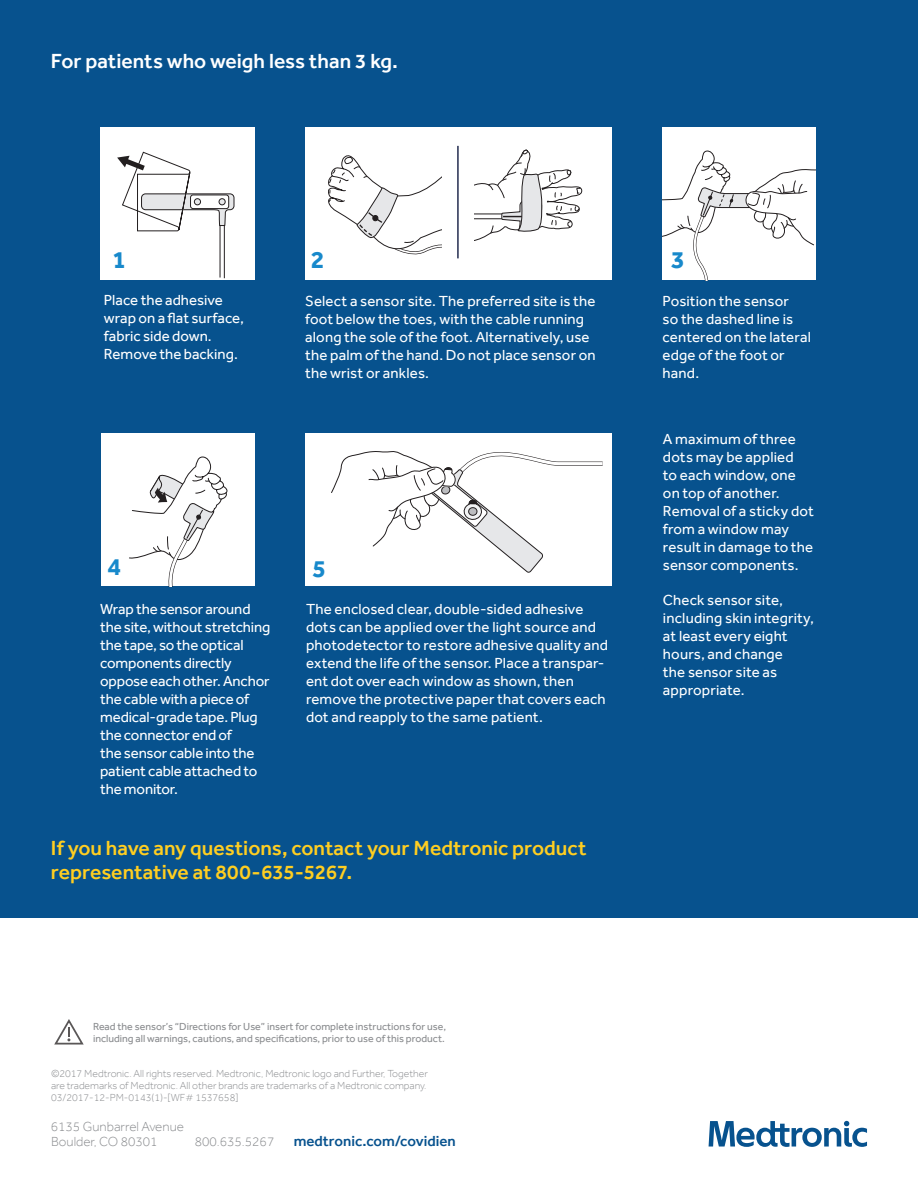
<style>
.page{position:relative;width:918px;height:1188px;background:#fff}
.page>*{position:absolute;margin:0;border:0;box-sizing:border-box;transform-origin:0 0}
.US-T3_Header-Title{font:700 25.05px "Effra";color:#1889cb}
.Body_copy{font:500 21px/24px "Effra";color:#ffce21}
.Body_copy-2{font:500 21px "Effra";color:#fff}
.Body_copy-3{font:15px/18px "Effra";letter-spacing:.005em;color:#fff}
.Headline{font:500 15px "Effra";color:#07528e}
.Headline-2{font:300 13.5px "Effra";color:#8a8c8f}
.Copyright_Legal{font:300 10.5px/12px "Effra";color:#8a8c8f}
.Copyright_Legal-2{font:10.5px/12px "Effra";color:#8a8c8f}
</style>
<div class="page">
<svg style="left:54px;top:1019px;width:30px;height:26px"></svg>
<div style="left:0;top:0;width:918px;height:918px;background:#07528e"></div>
<div style="left:662px;top:128px;width:154px;height:152px;background:#fff"></div>
<svg style="left:662px;top:150px;width:154px;height:130px"></svg>
<div style="left:102px;top:434px;width:153px;height:152px;background:#fff"></div>
<svg style="left:129px;top:456px;width:99px;height:130px"></svg>
<div style="left:305px;top:128px;width:307px;height:152px;background:#fff"></div>
<svg style="left:328px;top:150px;width:254px;height:105px"></svg>
<div style="left:442px;top:161px;width:32px;height:100px;background:#fff"></div>
<div style="left:101px;top:128px;width:154px;height:152px;background:#fff"></div>
<svg style="left:117px;top:152px;width:117px;height:126px"></svg>
<div style="left:305px;top:434px;width:307px;height:152px;background:#fff"></div>
<svg style="left:331px;top:451px;width:272px;height:121px"></svg>
<hr style="left:457px;top:146px;width:2px;height:112px;background:#131c42">
<svg style="left:709px;top:1121px;width:158px;height:26px"></svg>
<p class="Body_copy-2" style="left:51px;top:48px;width:349px">For patients who weigh less than 3 kg.</p>
<p class="US-T3_Header-Title" style="left:112px;top:245px;width:15px">1</p>
<p class="US-T3_Header-Title" style="left:311px;top:245px;width:15px">2</p>
<p class="Body_copy-3" style="left:104px;top:291px;width:142px">Place the adhesive wrap on a flat surface, fabric side down.<br>Remove the backing.</p>
<p class="Body_copy-3" style="left:305px;top:292px;width:292px">Select a sensor site. The preferred site is the foot below the toes, with the cable running along the sole of the foot. Alternatively, use the palm of the hand. Do not place sensor on the wrist or ankles.</p>
<p class="US-T3_Header-Title" style="left:108px;top:551px;width:15px">4</p>
<p class="US-T3_Header-Title" style="left:312px;top:554px;width:15px">5</p>
<p class="Body_copy-3" style="left:100px;top:600px;width:172px">Wrap the sensor around the site, without stretching the tape, so the optical components directly oppose each other. Anchor the cable with a piece of medical-grade tape. Plug the connector end of<br>the sensor cable into the patient cable attached to the monitor.</p>
<p class="Body_copy-3" style="left:306px;top:600px;width:303px">The enclosed clear, double-sided adhesive dots can be applied over the light source and photodetector to restore adhesive quality and extend the life of the sensor. Place a transpar&shy;ent dot over each window as shown, then remove the protective paper that covers each dot and reapply to the same patient.</p>
<p class="Body_copy" style="left:51px;top:836px;width:537px">If you have any questions, contact your Medtronic product representative at 800-635-5267.</p>
<p class="Copyright_Legal-2" style="left:93px;top:1020px;width:355px">Read the sensor’s “Directions for Use” insert for complete instructions for use, including all warnings, cautions, and specifications, prior to use of this product.</p>
<p class="Copyright_Legal" style="left:51px;top:1067px;width:378px">©2017 Medtronic. All rights reserved. Medtronic, Medtronic logo and Further, Together are trademarks of Medtronic. All other brands are trademarks of a Medtronic company.<br>03/2017-12-PM-0143(1)-[WF# 1537658]</p>
<p class="Headline-2" style="left:51px;top:1119px;width:135px">6135 Gunbarrel Avenue</p>
<p class="Headline-2" style="left:51px;top:1134px;width:108px">Boulder, CO 80301</p>
<p class="Headline-2" style="left:195px;top:1134px;width:81px">800.635.5267</p>
<p class="Headline" style="left:294px;top:1132px;width:163px">medtronic.com/covidien</p>
<p class="US-T3_Header-Title" style="left:671px;top:245px;width:15px">3</p>
<p class="Body_copy-3" style="left:663px;top:292px;width:150px">Position the sensor<br>so the dashed line is centered on the lateral edge of the foot or hand.</p>
<p class="Body_copy-3" style="left:663px;top:430px;width:152px">A maximum of three dots may be applied<br>to each window, one on top of another.<br>Removal of a sticky dot from a window may result in damage to the sensor components.</p>
<p class="Body_copy-3" style="left:663px;top:591px;width:153px">Check sensor site, including skin integrity, at least every eight hours, and change<br>the sensor site as appropriate.</p>
</div>
